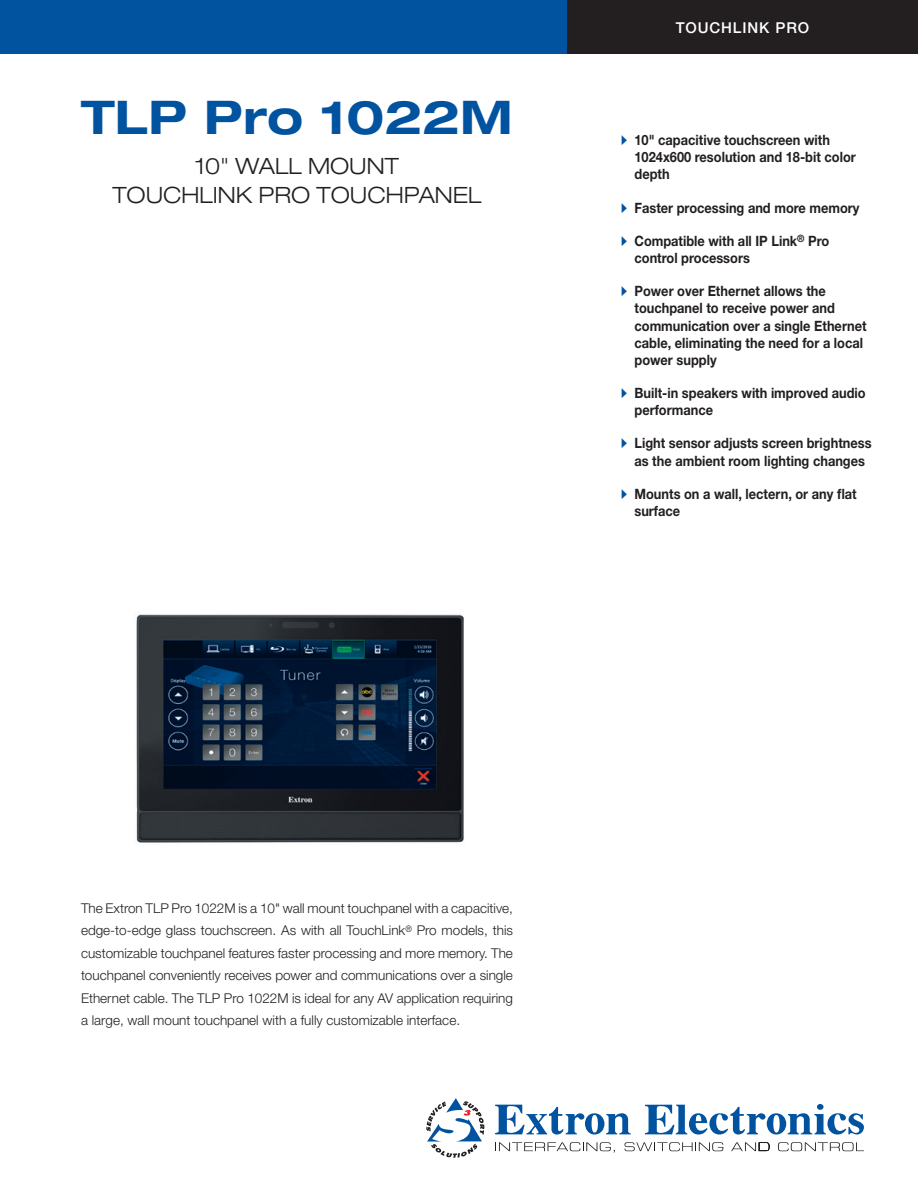
<style>
.page{position:relative;width:918px;height:1188px;background:#fff}
.page>*{position:absolute;margin:0;border:0;box-sizing:border-box;transform-origin:0 0}
.cover_product_name{font:700 expanded 46.5px "Helvetica Neue LT Std";color:#0153a0}
.cover_product_subti{font:300 expanded 22.5px/28.8px "Helvetica Neue LT Std";color:#231f20;text-align:center}
.cover_category{font:500 15px "Helvetica Neue LT Std";letter-spacing:.06em;color:#fff}
.t1{font:700 14.25px/17.1px "Helvetica Neue LT Std";color:#231f20;scale:.9 1}
.cover_teaser_paragr{font:300 13.5px/22.5px "Helvetica Neue LT Std";color:#231f20;text-align:justify}
.s1{font-family:"Quick Type Pi";font-weight:400;color:#0153a0}
</style>
<div class="page">
<div style="left:0;top:0;width:581px;height:54px;background:#0153a0"></div>
<div style="left:567px;top:0;width:351px;height:54px;background:#231f20"></div>
<svg style="left:426px;top:1098px;width:58px;height:60px"></svg>
<svg style="left:495px;top:1105px;width:136px;height:30px"></svg>
<svg style="left:645px;top:1105px;width:219px;height:30px"></svg>
<svg style="left:499px;top:1142px;width:116px;height:11px"></svg>
<svg style="left:625px;top:1142px;width:98px;height:9px"></svg>
<svg style="left:731px;top:1142px;width:39px;height:9px"></svg>
<svg style="left:778px;top:1142px;width:86px;height:9px"></svg>
<img style="left:136px;top:614px;width:328px;height:229px">
<p class="cover_product_name" style="left:81px;top:88px;width:433px">TLP Pro 1022M</p>
<p class="cover_product_subti" style="left:112px;top:152px;width:371px">10" WALL MOUNT<br>TOUCHLINK PRO TOUCHPANEL</p>
<p class="cover_category" style="left:676px;top:19px;width:135px">TOUCHLINK PRO</p>
<p class="t1" style="left:634px;top:131px;width:247px;text-indent:-14px"><span class="s1">A</span> 10" capacitive touchscreen with<br>1024x600 resolution and 18-bit color depth</p>
<p class="t1" style="left:621px;top:199px;width:267px"><span class="s1">A</span> Faster processing and more memory</p>
<p class="t1" style="left:635px;top:232px;width:218px;text-indent:-14px"><span class="s1">A</span> Compatible with all IP Link<sup>®</sup> Pro control processors</p>
<p class="t1" style="left:635px;top:282px;width:260px;text-indent:-14px"><span class="s1">A</span> Power over Ethernet allows the touchpanel to receive power and communication over a single Ethernet cable, eliminating the need for a local power supply</p>
<p class="t1" style="left:635px;top:384px;width:258px;text-indent:-14px"><span class="s1">A</span> Built-in speakers with improved audio performance</p>
<p class="t1" style="left:621px;top:435px;width:280px;text-align:center"><span class="s1">A</span> Light sensor adjusts screen brightness as the ambient room lighting changes</p>
<p class="t1" style="left:635px;top:485px;width:248px;text-indent:-14px"><span class="s1">A</span> Mounts on a wall, lectern, or any flat surface</p>
<p class="cover_teaser_paragr" style="left:81px;top:896px;width:434px">The Extron TLP Pro 1022M is a 10" wall mount touchpanel with a capacitive, edge-to-edge glass touchscreen. As with all TouchLink<sup>®</sup> Pro models, this customizable touchpanel features faster processing and more memory. The touchpanel conveniently receives power and communications over a single Ethernet cable. The TLP Pro 1022M is ideal for any AV application requiring a large, wall mount touchpanel with a fully customizable interface.</p>
</div>
